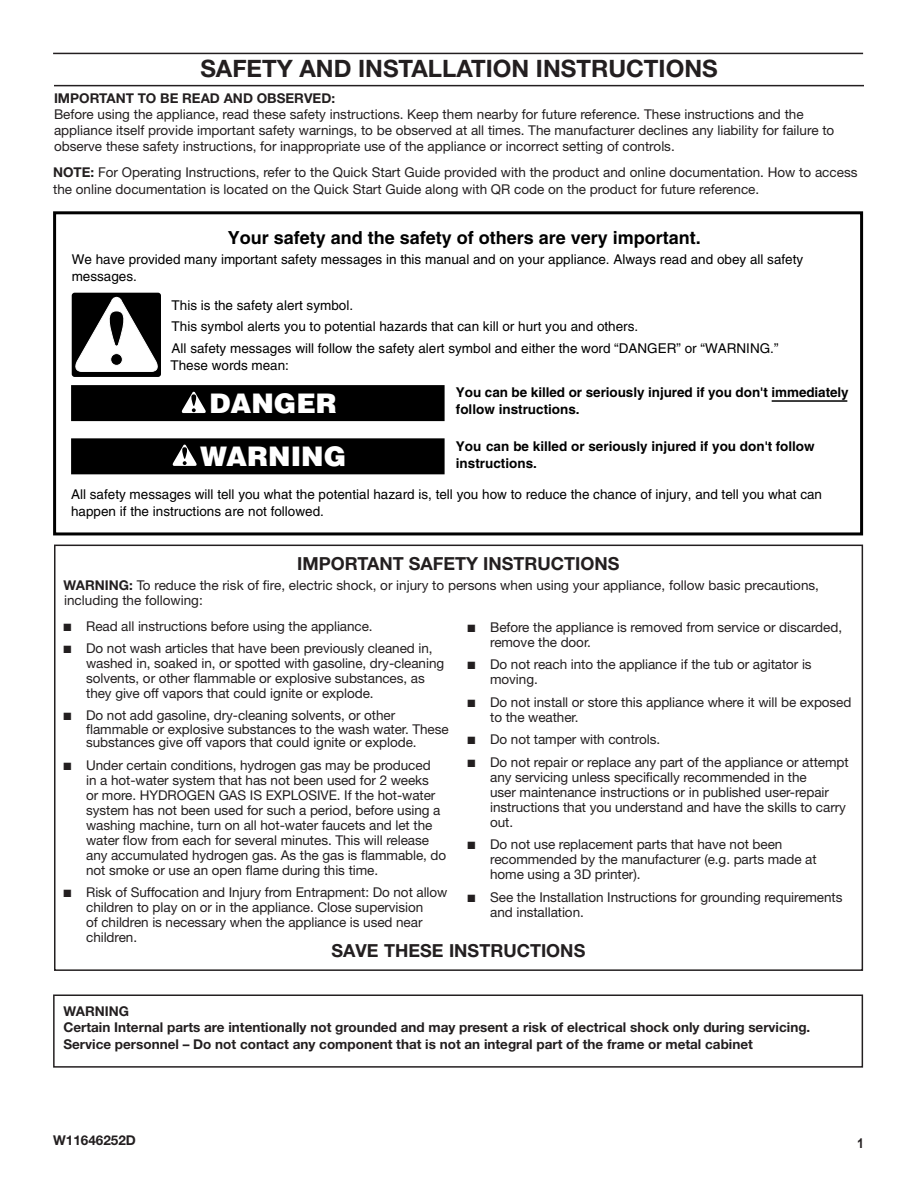
<style>
.page{position:relative;width:918px;height:1188px;background:#fff}
.page>*{position:absolute;margin:0;border:0;box-sizing:border-box;transform-origin:0 0}
.t1{font:900 27px/52.8px "Helvetica";color:#fff;text-align:center}
.Level_1_Heading{font:700 24px "Helvetica Neue LT Std";color:#231f20}
.t2{font:700 18px "Helvetica";color:#000}
.WHP_2_Body_Bold{font:700 18px "Helvetica Neue LT Std";color:#231f20}
.Body_Text_Bold{font:700 18px "Helvetica Neue LT Std";color:#231f20}
.Bullet{font:13.5px/15px "Helvetica Neue LT Std";letter-spacing:-.005em;color:#231f20}
.t3{font:13.5px/17.2px "Helvetica";color:#000}
.t4{font:700 13.5px "Helvetica Neue LT Std";color:#231f20}
.WHP_2_Body_Text{font:13.5px/16.2px "Helvetica Neue LT Std";color:#231f20}
.t5{font:700 13.5px "Helvetica";color:#000}
.WHP_2_Body_Bold-2{font:13.5px/15px "Helvetica Neue LT Std";color:#231f20}
.t6{font:700 13.5px "Arial";color:#231f20;scale:.9 1}
.s1{font-weight:700}
</style>
<div class="page">
<hr style="left:54px;top:85px;width:810px;height:1px;background:#231f20">
<div style="left:71px;top:385px;width:374px;height:36px;background:#000"></div>
<div style="left:53px;top:211px;width:810px;height:324px;border:3px solid #000"></div>
<div style="left:71px;top:438px;width:374px;height:36px;background:#000"></div>
<div style="left:72px;top:293px;width:89px;height:84px;border:3px solid #000;border-radius:2px"></div>
<svg style="left:73px;top:297px;width:87px;height:75px"></svg>
<hr style="left:772px;top:400px;width:75px;height:2px;background:#000">
<svg style="left:181px;top:391px;width:25px;height:23px"></svg>
<svg style="left:172px;top:444px;width:25px;height:22px"></svg>
<div style="left:54px;top:545px;width:809px;height:426px;border:2px solid #231f20"></div>
<div style="left:53px;top:994px;width:810px;height:74px;border:2px solid #231f20"></div>
<hr style="left:53px;top:53px;width:810px;height:1px;background:#231f20">
<p class="Level_1_Heading" style="left:200px;top:54px;width:519px">SAFETY AND INSTALLATION INSTRUCTIONS</p>
<p class="t4" style="left:54px;top:90px;width:283px">IMPORTANT TO BE READ AND OBSERVED:</p>
<p class="Bullet" style="left:54px;top:106px;width:782px;line-height:16.2px">Before using the appliance, read these safety instructions. Keep them nearby for future reference. These instructions and the appliance itself provide important safety warnings, to be observed at all times. The manufacturer declines any liability for failure to observe these safety instructions, for inappropriate use of the appliance or incorrect setting of controls.</p>
<p class="WHP_2_Body_Text" style="left:53px;top:164px;width:806px"><span class="s1">NOTE:</span> For Operating Instructions, refer to the Quick Start Guide provided with the product and online documentation. How to access the online documentation is located on the Quick Start Guide along with QR code on the product for future reference.</p>
<p class="t2" style="left:228px;top:226px;width:475px">Your safety and the safety of others are very important.</p>
<p class="t3" style="left:72px;top:250px;width:733px">We have provided many important safety messages in this manual and on your appliance. Always read and obey all safety messages.</p>
<p class="t3" style="left:172px;top:294px;width:608px;line-height:21.8px">This is the safety alert symbol.<br>This symbol alerts you to potential hazards that can kill or hurt you and others.<br>All safety messages will follow the safety alert symbol and either the word “DANGER” or “WARNING.”</p>
<p class="t3" style="left:171px;top:357px;width:120px">These words mean:</p>
<p class="t5" style="left:456px;top:401px;width:125px">follow instructions.</p>
<p class="t5" style="left:456px;top:384px;width:394px">You can be killed or seriously injured if you don't immediately</p>
<p class="t1" style="left:200px;top:377px;width:147px">DANGER<br>WARNING</p>
<p class="t5" style="left:456px;top:438px;width:360px">You can be killed or seriously injured if you don't follow</p>
<p class="t3" style="left:71px;top:486px;width:753px">All safety messages will tell you what the potential hazard is, tell you how to reduce the chance of injury, and tell you what can happen if the instructions are not followed.</p>
<p class="t5" style="left:456px;top:455px;width:83px">instructions.</p>
<p class="WHP_2_Body_Bold" style="left:297px;top:553px;width:324px">IMPORTANT SAFETY INSTRUCTIONS</p>
<p class="WHP_2_Body_Bold-2" style="left:63px;top:577px;width:757px"><span class="s1">WARNING:</span> To reduce the risk of fire, electric shock, or injury to persons when using your appliance, follow basic precautions, including the following:</p>
<p class="Bullet" style="left:63px;top:618px;width:311px">■ Read all instructions before using the appliance.</p>
<p class="Bullet" style="left:86px;top:641px;width:360px;text-indent:-23px">■ Do not wash articles that have been previously cleaned in, washed in, soaked in, or spotted with gasoline, dry-cleaning solvents, or other flammable or explosive substances, as they give off vapors that could ignite or explode.</p>
<p class="Bullet" style="left:86px;top:708px;width:364px;line-height:13.8px;text-indent:-23px">■ Do not add gasoline, dry-cleaning solvents, or other flammable or explosive substances to the wash water. These substances give off vapors that could ignite or explode.</p>
<p class="Bullet" style="left:86px;top:757px;width:362px;text-indent:-23px">■ Under certain conditions, hydrogen gas may be produced<br>in a hot-water system that has not been used for 2 weeks<br>or more. HYDROGEN GAS IS EXPLOSIVE. If the hot-water system has not been used for such a period, before using a washing machine, turn on all hot-water faucets and let the water flow from each for several minutes. This will release any accumulated hydrogen gas. As the gas is flammable, do not smoke or use an open flame during this time.</p>
<p class="Bullet" style="left:86px;top:885px;width:363px;text-indent:-23px">■ Risk of Suffocation and Injury from Entrapment: Do not allow children to play on or in the appliance. Close supervision<br>of children is necessary when the appliance is used near children.</p>
<p class="Bullet" style="left:490px;top:619px;width:353px;text-indent:-23px">■ Before the appliance is removed from service or discarded, remove the door.</p>
<p class="Bullet" style="left:490px;top:657px;width:323px;text-indent:-23px">■ Do not reach into the appliance if the tub or agitator is moving.</p>
<p class="Bullet" style="left:490px;top:694px;width:363px;text-indent:-23px">■ Do not install or store this appliance where it will be exposed to the weather.</p>
<p class="Bullet" style="left:467px;top:732px;width:194px">■ Do not tamper with controls.</p>
<p class="Bullet" style="left:490px;top:754px;width:360px;text-indent:-23px">■ Do not repair or replace any part of the appliance or attempt any servicing unless specifically recommended in the<br>user maintenance instructions or in published user-repair instructions that you understand and have the skills to carry out.</p>
<p class="Bullet" style="left:490px;top:837px;width:328px;text-indent:-23px">■ Do not use replacement parts that have not been recommended by the manufacturer (e.g. parts made at home using a 3D printer).</p>
<p class="Bullet" style="left:490px;top:889px;width:354px;text-indent:-23px">■ See the Installation Instructions for grounding requirements and installation.</p>
<p class="Body_Text_Bold" style="left:332px;top:940px;width:255px">SAVE THESE INSTRUCTIONS</p>
<p class="t4" style="left:63px;top:1003px;width:67px">WARNING</p>
<p class="t4" style="left:63px;top:1019px;width:748px">Certain Internal parts are intentionally not grounded and may present a risk of electrical shock only during servicing.</p>
<p class="t4" style="left:63px;top:1035px;width:691px">Service personnel – Do not contact any component that is not an integral part of the frame or metal cabinet</p>
<p class="t4" style="left:53px;top:1132px;width:84px">W11646252D</p>
<p class="t6" style="left:857px;top:1134px;width:9px">1</p>
</div>
